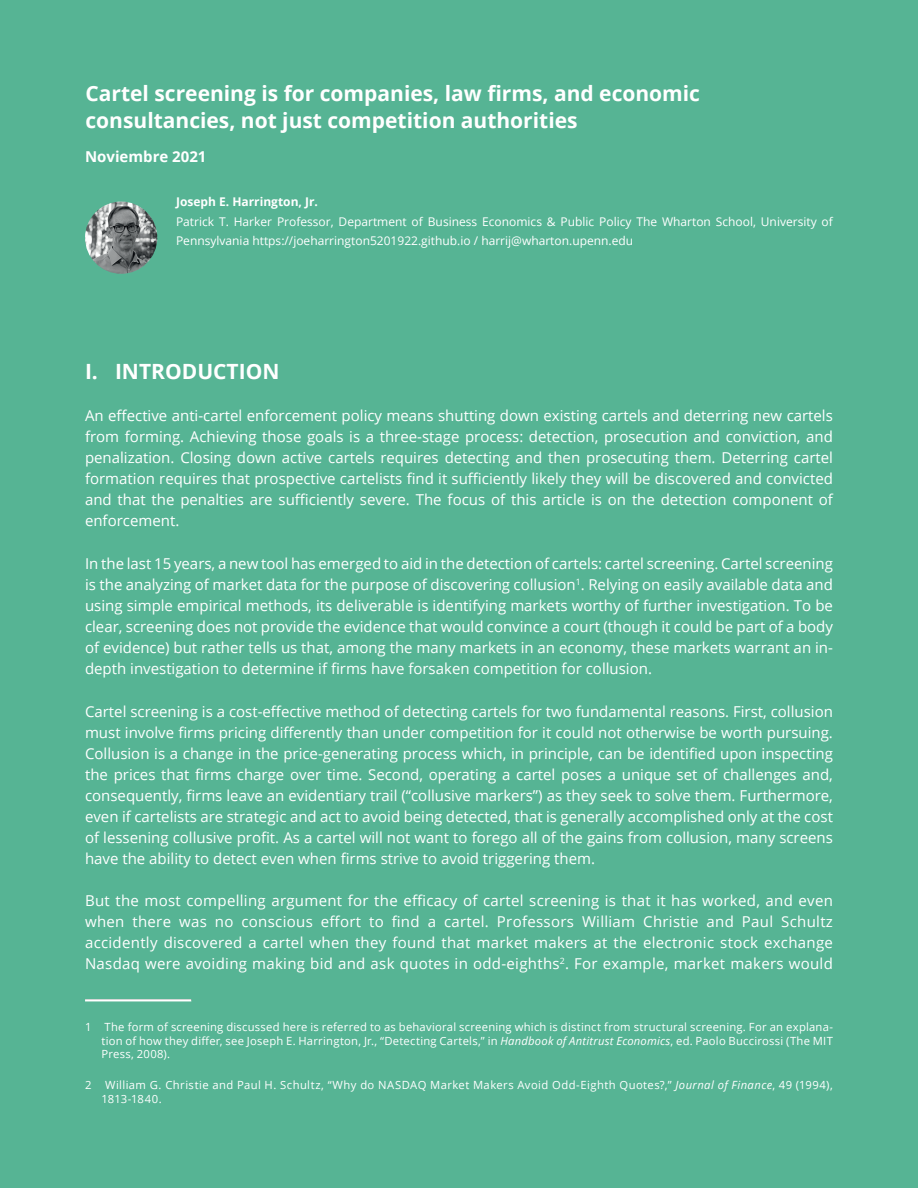
<style>
.page{position:relative;width:918px;height:1188px;background:#56b494}
.page>*{position:absolute;margin:0;border:0;box-sizing:border-box;transform-origin:0 0}
.t1{font:700 21px/27px "Open Sans";color:#fff}
.t2{font:15px/21px "Open Sans";color:#fff;text-align:justify}
.t3{font:700 15px "Open Sans";color:#fff}
.t4{font:12px/19.5px "Open Sans";color:#fff}
.t5{font:700 12px "Open Sans";color:#fff}
.t6{font:11.25px/13.5px "Open Sans";letter-spacing:.035em;color:#fff;text-align:justify}
.s1{font-style:italic}
</style>
<div class="page">
<img style="left:85px;top:202px;width:72px;height:72px;border-radius:36px">
<hr style="left:85px;top:999px;width:106px;height:2px;background:#fff">
<h1 class="t1" style="left:86px;top:79px;width:616px">Cartel screening is for companies, law firms, and economic consultancies, not just competition authorities</h1>
<p class="t3" style="left:85px;top:146px;width:123px">Noviembre 2021</p>
<p class="t5" style="left:176px;top:194px;width:143px">Joseph E. Harrington, Jr.</p>
<p class="t4" style="left:176px;top:212px;width:658px">Patrick T. Harker Professor, Department of Business Economics &amp; Public Policy The Wharton School, University of<br>Pennsylvania https://joeharrington5201922.github.io / harrij@wharton.upenn.edu</p>
<h1 class="t1" style="left:85px;top:358px;width:196px">I. INTRODUCTION</h1>
<p class="t2" style="left:85px;top:405px;width:749px">An effective anti-cartel enforcement policy means shutting down existing cartels and deterring new cartels from forming. Achieving those goals is a three-stage process: detection, prosecution and conviction, and penalization. Closing down active cartels requires detecting and then prosecuting them. Deterring cartel formation requires that prospective cartelists find it sufficiently likely they will be discovered and convicted and that the penalties are sufficiently severe. The focus of this article is on the detection component of enforcement.</p>
<p class="t2" style="left:85px;top:553px;width:749px">In the last 15 years, a new tool has emerged to aid in the detection of cartels: cartel screening. Cartel screening is the analyzing of market data for the purpose of discovering collusion<sup>1</sup>. Relying on easily available data and using simple empirical methods, its deliverable is identifying markets worthy of further investigation. To be clear, screening does not provide the evidence that would convince a court (though it could be part of a body of evidence) but rather tells us that, among the many markets in an economy, these markets warrant an in&shy;depth investigation to determine if firms have forsaken competition for collusion.</p>
<p class="t2" style="left:85px;top:700px;width:749px">Cartel screening is a cost-effective method of detecting cartels for two fundamental reasons. First, collusion must involve firms pricing differently than under competition for it could not otherwise be worth pursuing.<br>Collusion is a change in the price-generating process which, in principle, can be identified upon inspecting the prices that firms charge over time. Second, operating a cartel poses a unique set of challenges and, consequently, firms leave an evidentiary trail (“collusive markers”) as they seek to solve them. Furthermore, even if cartelists are strategic and act to avoid being detected, that is generally accomplished only at the cost of lessening collusive profit. As a cartel will not want to forego all of the gains from collusion, many screens have the ability to detect even when firms strive to avoid triggering them.</p>
<p class="t2" style="left:85px;top:890px;width:749px">But the most compelling argument for the efficacy of cartel screening is that it has worked, and even when there was no conscious effort to find a cartel. Professors William Christie and Paul Schultz accidently discovered a cartel when they found that market makers at the electronic stock exchange Nasdaq were avoiding making bid and ask quotes in odd-eighths<sup>2</sup>. For example, market makers would</p>
<p class="t6" style="left:102px;top:1020px;width:733px;text-indent:-17px">1 The form of screening discussed here is referred to as behavioral screening which is distinct from structural screening. For an explana&shy;tion of how they differ, see Joseph E. Harrington, Jr., “Detecting Cartels,” in <span class="s1">Handbook of Antitrust Economics</span>, ed. Paolo Buccirossi (The MIT Press, 2008).</p>
<p class="t6" style="left:102px;top:1078px;width:733px;text-indent:-17px">2 William G. Christie and Paul H. Schultz, “Why do NASDAQ Market Makers Avoid Odd-Eighth Quotes?,” <span class="s1">Journal of Finance</span>, 49 (1994),<br>1813-1840.</p>
</div>
